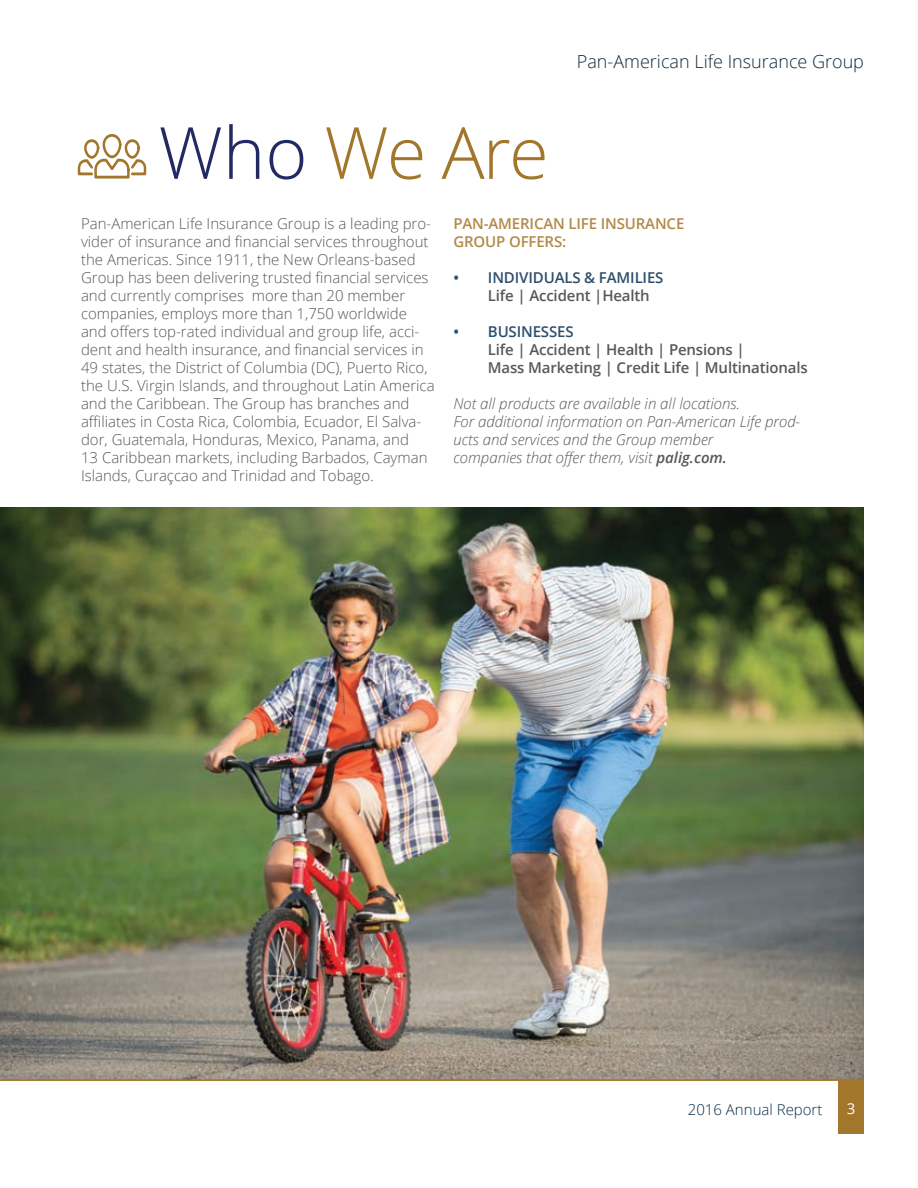
<style>
.page{position:relative;width:918px;height:1188px;background:#fff}
.page>*{position:absolute;margin:0;border:0;box-sizing:border-box;transform-origin:0 0}
.t1{font:300 72px "Open Sans";letter-spacing:-.025em;color:#a2762b}
.t2{font:300 18px "Open Sans";color:#102a3a}
.t3{font:300 15px/18px "Open Sans";color:#57585a}
.t4{font:italic 300 15px/18px "Open Sans";color:#57585a}
.t5{font:600 15px/18px "Open Sans";letter-spacing:-.01em;color:#57585a}
.t6{font:600 15px/18px "Open Sans";letter-spacing:-.01em;color:#b18a49}
.t7{font:600 15px "Open Sans";letter-spacing:-.01em;color:#2e4f6c}
.t8{font:300 15px "Open Sans";color:#082e4a}
.t9{font:15px "Open Sans";color:#fff}
.s1{color:#222a64}
.s2{font-weight:600}
</style>
<div class="page">
<div style="left:838px;top:1080px;width:26px;height:54px;background:#a2762b"></div>
<img style="left:0;top:507px;width:864px;height:572px">
<hr style="left:0;top:1079px;width:864px;height:2px;background:#a2762b">
<svg style="left:78px;top:134px;width:68px;height:45px"></svg>
<p class="t2" style="left:577px;top:49px;width:289px">Pan-American Life Insurance Group</p>
<h1 class="t1" style="left:159px;top:103px;width:392px"><span class="s1">Who</span> We Are</h1>
<p class="t3" style="left:81px;top:214px;width:355px">Pan-American Life Insurance Group is a leading pro&shy;vider of insurance and financial services throughout the Americas. Since 1911, the New Orleans-based Group has been delivering trusted financial services and currently comprises more than 20 member companies, employs more than 1,750 worldwide and offers top-rated individual and group life, acci&shy;dent and health insurance, and financial services in 49 states, the District of Columbia (DC), Puerto Rico, the U.S. Virgin Islands, and throughout Latin America and the Caribbean. The Group has branches and affiliates in Costa Rica, Colombia, Ecuador, El Salva&shy;dor, Guatemala, Honduras, Mexico, Panama, and<br>13 Caribbean markets, including Barbados, Cayman Islands, Curaçcao and Trinidad and Tobago.</p>
<p class="t6" style="left:453px;top:214px;width:232px">PAN-AMERICAN LIFE INSURANCE<br>GROUP OFFERS:</p>
<p class="t7" style="left:453px;top:267px;width:212px">• INDIVIDUALS &amp; FAMILIES</p>
<p class="t5" style="left:488px;top:286px;width:163px">Life | Accident |Health</p>
<p class="t7" style="left:453px;top:321px;width:122px">• BUSINESSES</p>
<p class="t5" style="left:488px;top:340px;width:321px">Life | Accident | Health | Pensions |<br>Mass Marketing | Credit Life | Multinationals</p>
<p class="t4" style="left:453px;top:394px;width:348px">Not all products are available in all locations.<br>For additional information on Pan-American Life prod&shy;ucts and services and the Group member<br>companies that offer them, visit <span class="s2">palig.com.</span></p>
<p class="t8" style="left:688px;top:1099px;width:136px">2016 Annual Report</p>
<p class="t9" style="left:847px;top:1098px;width:10px">3</p>
</div>
